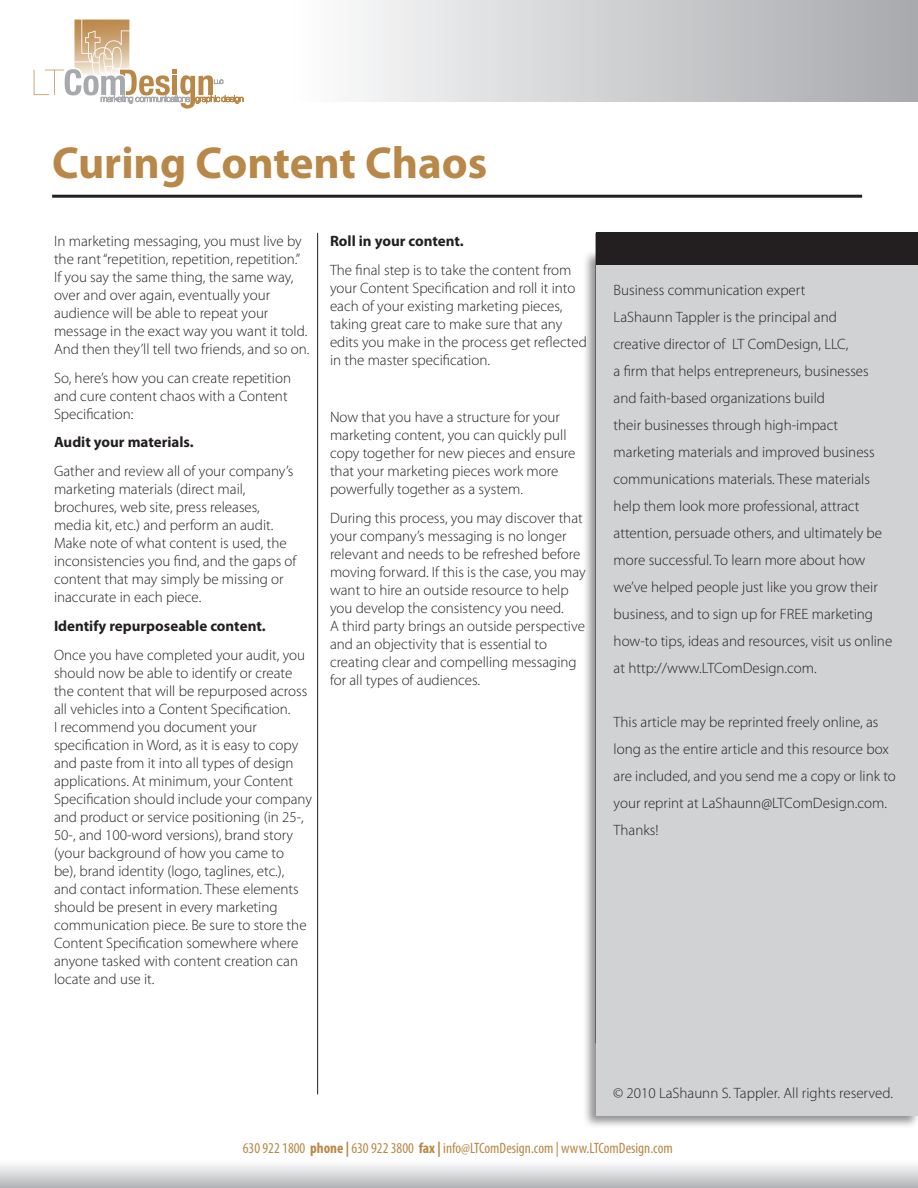
<style>
.page{position:relative;width:918px;height:1188px;background:#fff}
.page>*{position:absolute;margin:0;border:0;box-sizing:border-box;transform-origin:0 0}
.t1{font:700 45px "Myriad Pro";color:#b98747}
.t2{font:300 15px/18px "Myriad Pro";color:#231f20}
.t3{font:condensed 15px "Myriad Pro";color:#b98747}
.t4{font:700 15px "Myriad Pro";color:#231f20}
.s1{font-weight:700}
</style>
<div class="page">
<svg style="left:0;top:1165px;width:918px;height:23px;background:#d2d3d5"></svg>
<div style="left:256px;top:0;width:661px;height:102px;background:linear-gradient(to right,#fff,#a7a9ad)"></div>
<svg style="left:34px;top:20px;width:210px;height:89px"></svg>
<hr style="left:52px;top:195px;width:810px;height:3px;background:#231f20">
<hr style="left:317px;top:233px;width:1px;height:861px;background:#231f20">
<div style="left:583px;top:249px;width:335px;height:880px;background:#231f20;opacity:.5"></div>
<div style="left:596px;top:252px;width:322px;height:864px;background:#d1d2d4"></div>
<div style="left:596px;top:232px;width:322px;height:33px;background:#231f20"></div>
<p class="t1" style="left:52px;top:134px;width:437px">Curing Content Chaos</p>
<p class="t2" style="left:54px;top:232px;width:257px">In marketing messaging, you must live by the rant “repetition, repetition, repetition.” If you say the same thing, the same way, over and over again, eventually your audience will be able to repeat your message in the exact way you want it told.<br>And then they’ll tell two friends, and so on.</p>
<p class="t2" style="left:54px;top:368px;width:239px">So, here’s how you can create repetition and cure content chaos with a Content<br>Specification:</p>
<p class="t4" style="left:54px;top:433px;width:141px">Audit your materials.</p>
<p class="t2" style="left:54px;top:462px;width:244px">Gather and review all of your company’s marketing materials (direct mail, brochures, web site, press releases, media kit, etc.) and perform an audit.<br>Make note of what content is used, the inconsistencies you find, and the gaps of content that may simply be missing or inaccurate in each piece.</p>
<p class="t4" style="left:54px;top:616px;width:213px">Identify repurposeable content.</p>
<p class="t2" style="left:54px;top:646px;width:260px">Once you have completed your audit, you should now be able to identify or create the content that will be repurposed across all vehicles into a Content Specification.<br>I recommend you document your specification in Word, as it is easy to copy and paste from it into all types of design applications. At minimum, your Content Specification should include your company and product or service positioning (in 25-, 50-, and 100-word versions), brand story (your background of how you came to<br>be), brand identity (logo, taglines, etc.),<br>and contact information. These elements should be present in every marketing communication piece. Be sure to store the Content Specification somewhere where anyone tasked with content creation can locate and use it.</p>
<p class="t4" style="left:330px;top:231px;width:135px">Roll in your content.</p>
<p class="t2" style="left:330px;top:260px;width:258px">The final step is to take the content from your Content Specification and roll it into each of your existing marketing pieces, taking great care to make sure that any edits you make in the process get reflected in the master specification.</p>
<p class="t2" style="left:330px;top:408px;width:247px">Now that you have a structure for your marketing content, you can quickly pull copy together for new pieces and ensure that your marketing pieces work more powerfully together as a system.</p>
<p class="t2" style="left:330px;top:509px;width:257px">During this process, you may discover that your company’s messaging is no longer relevant and needs to be refreshed before moving forward. If this is the case, you may want to hire an outside resource to help you develop the consistency you need.<br>A third party brings an outside perspective and an objectivity that is essential to creating clear and compelling messaging for all types of audiences.</p>
<p class="t2" style="left:614px;top:276px;width:280px;line-height:27px">Business communication expert<br>LaShaunn Tappler is the principal and<br>creative director of LT ComDesign, LLC,<br>a firm that helps entrepreneurs, businesses and faith-based organizations build<br>their businesses through high-impact marketing materials and improved business communications materials. These materials help them look more professional, attract attention, persuade others, and ultimately be more successful. To learn more about how we’ve helped people just like you grow their business, and to sign up for FREE marketing how-to tips, ideas and resources, visit us online at http://www.LTComDesign.com.</p>
<p class="t2" style="left:614px;top:708px;width:284px;line-height:27px">This article may be reprinted freely online, as long as the entire article and this resource box are included, and you send me a copy or link to your reprint at LaShaunn@LTComDesign.com.<br>Thanks!</p>
<p class="t2" style="left:613px;top:1084px;width:282px">© 2010 LaShaunn S. Tappler. All rights reserved.</p>
<p class="t3" style="left:243px;top:1139px;width:432px">630 922 1800 <span class="s1">phone |</span> 630 922 3800 <span class="s1">fax |</span> info@LTComDesign.com | www.LTComDesign.com</p>
</div>
